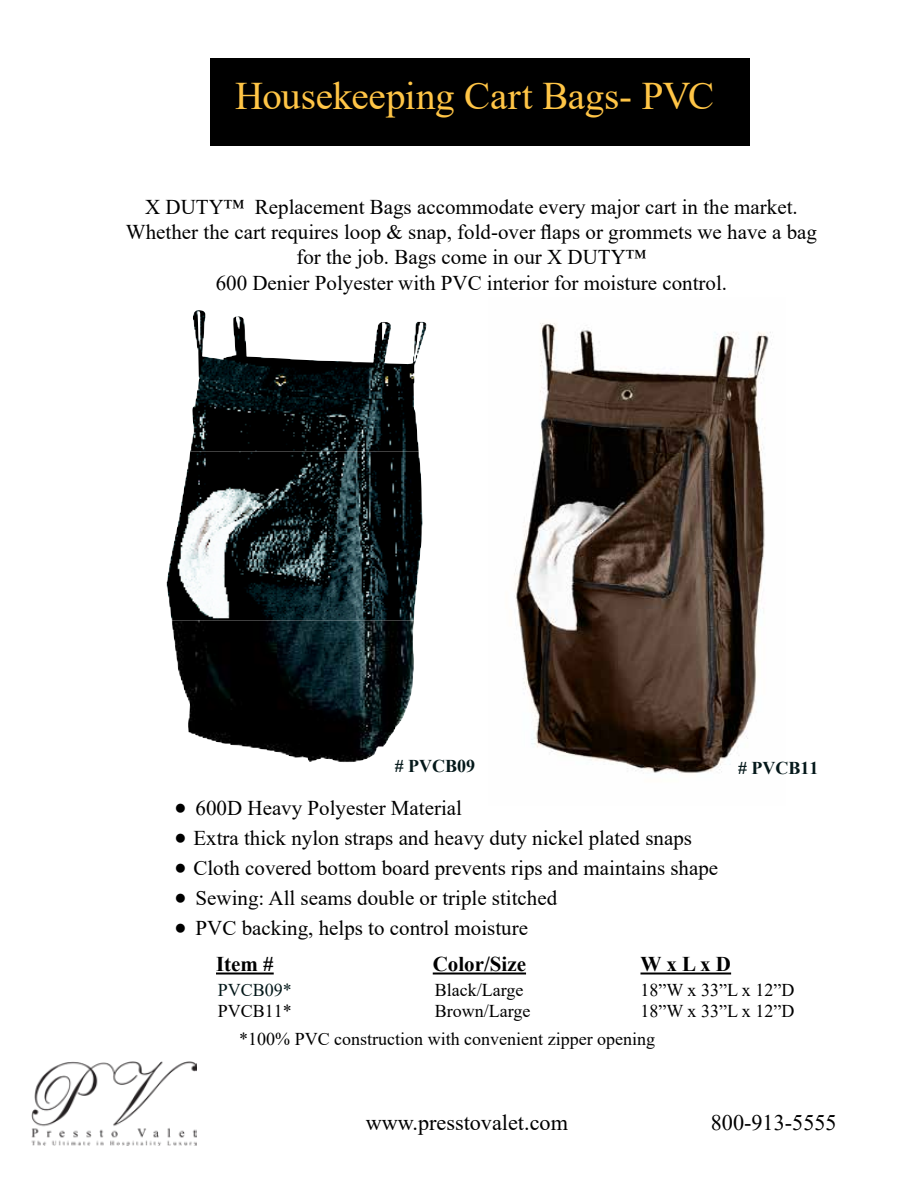
<style>
.page{position:relative;width:918px;height:1188px;background:#fff}
.page>*{position:absolute;margin:0;border:0;box-sizing:border-box;transform-origin:0 0}
.t1{font:39px "Times New Roman";letter-spacing:-.01em;color:#ffc546}
.t2{font:22.2px "Times New Roman";color:#000}
.t3{font:21px/25.2px "Times New Roman";color:#000;text-align:center}
.t4{font:700 21px "Times New Roman";color:#000}
.t5{font:18px/21px "Times New Roman";color:#000}
.t6{font:700 18px "Times New Roman";color:#04181a}
.t7{font:18px "Times New Roman";color:#04181a}
.s1{font-size:36px}
</style>
<div class="page">
<hr style="left:216px;top:973px;width:58px;height:2px;background:#000">
<hr style="left:433px;top:973px;width:93px;height:2px;background:#000">
<hr style="left:640px;top:973px;width:91px;height:2px;background:#000">
<img style="left:514px;top:323px;width:257px;height:450px">
<img style="left:190px;top:310px;width:237px;height:141px">
<img style="left:166px;top:451px;width:256px;height:170px">
<img style="left:172px;top:621px;width:242px;height:141px">
<img style="left:31px;top:1062px;width:165px;height:83px">
<div style="left:210px;top:58px;width:540px;height:87px;background:#000"></div>
<h1 class="t1" style="left:235px;top:69px;width:481px">Housekeeping Cart Bags- PVC</h1>
<p class="t3" style="left:126px;top:194px;width:693px">X DUTY™ Replacement Bags accommodate every major cart in the market.<br>Whether the cart requires loop &amp; snap, fold-over flaps or grommets we have a bag for the job. Bags come in our X DUTY™<br>600 Denier Polyester with PVC interior for moisture control.</p>
<p class="t6" style="left:395px;top:753px;width:82px"># PVCB09</p>
<p class="t6" style="left:738px;top:755px;width:82px"># PVCB11</p>
<p class="t3" style="left:174px;top:795px;width:290px"><span class="s1">•</span> 600D Heavy Polyester Material</p>
<p class="t3" style="left:174px;top:825px;width:520px"><span class="s1">•</span> Extra thick nylon straps and heavy duty nickel plated snaps</p>
<p class="t3" style="left:174px;top:855px;width:546px"><span class="s1">•</span> Cloth covered bottom board prevents rips and maintains shape</p>
<p class="t3" style="left:174px;top:885px;width:385px"><span class="s1">•</span> Sewing: All seams double or triple stitched</p>
<p class="t3" style="left:174px;top:915px;width:356px"><span class="s1">•</span> PVC backing, helps to control moisture</p>
<p class="t4" style="left:216px;top:949px;width:59px">Item #</p>
<p class="t4" style="left:433px;top:949px;width:95px">Color/Size</p>
<p class="t4" style="left:640px;top:949px;width:92px">W x L x D</p>
<p class="t7" style="left:218px;top:977px;width:76px">PVCB09*</p>
<p class="t5" style="left:218px;top:1000px;width:76px">PVCB11*</p>
<p class="t5" style="left:435px;top:979px;width:97px">Black/Large<br>Brown/Large</p>
<p class="t5" style="left:640px;top:979px;width:155px">18”W x 33”L x 12”D<br>18”W x 33”L x 12”D</p>
<p class="t5" style="left:239px;top:1028px;width:417px">*100% PVC construction with convenient zipper opening</p>
<p class="t2" style="left:366px;top:1107px;width:204px">www.presstovalet.com</p>
<p class="t2" style="left:711px;top:1107px;width:127px">800-913-5555</p>
</div>
